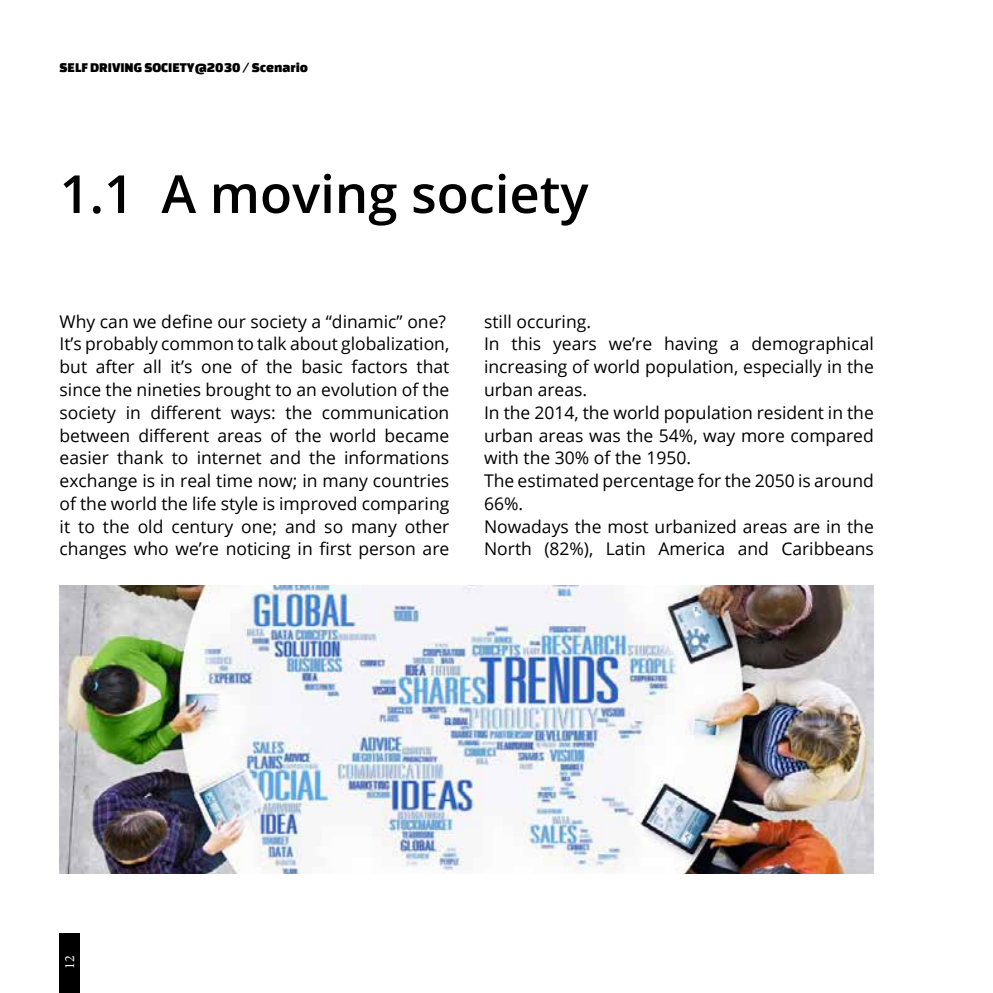
<style>
.page{position:relative;width:993px;height:993px;background:#fff}
.page>*{position:absolute;margin:0;border:0;box-sizing:border-box;transform-origin:0 0}
.t1{font:600 52.5px "Open Sans";color:#000}
.t2{font:17.5px/22.8px "Open Sans";color:#000}
.t3{font:14px "Changa One";color:#000}
.t4{font:14px "Minion Pro";color:#fff}
</style>
<div class="page">
<div style="left:60px;top:933px;width:20px;height:59px;background:#000"></div>
<img style="left:60px;top:585px;width:813px;height:288px">
<p class="t3" style="left:60px;top:60px;width:250px">SELF DRIVING SOCIETY@2030 / Scenario</p>
<h1 class="t1" style="left:60px;top:158px;width:530px">1.1 A moving society</h1>
<p class="t2" style="left:60px;top:309px;width:391px">Why can we define our society a “dinamic” one?<br>It’s probably common to talk about globalization, but after all it’s one of the basic factors that since the nineties brought to an evolution of the society in different ways: the communication between different areas of the world became easier thank to internet and the informations exchange is in real time now; in many countries of the world the life style is improved comparing it to the old century one; and so many other changes who we’re noticing in first person are</p>
<p class="t2" style="left:484px;top:309px;width:391px">still occuring.<br>In this years we’re having a demographical increasing of world population, especially in the urban areas.<br>In the 2014, the world population resident in the urban areas was the 54%, way more compared with the 30% of the 1950.<br>The estimated percentage for the 2050 is around 66%.<br>Nowadays the most urbanized areas are in the North (82%), Latin America and Caribbeans</p>
<p class="t4" style="left:60px;top:968px;width:15px;rotate:-90deg">12</p>
</div>
